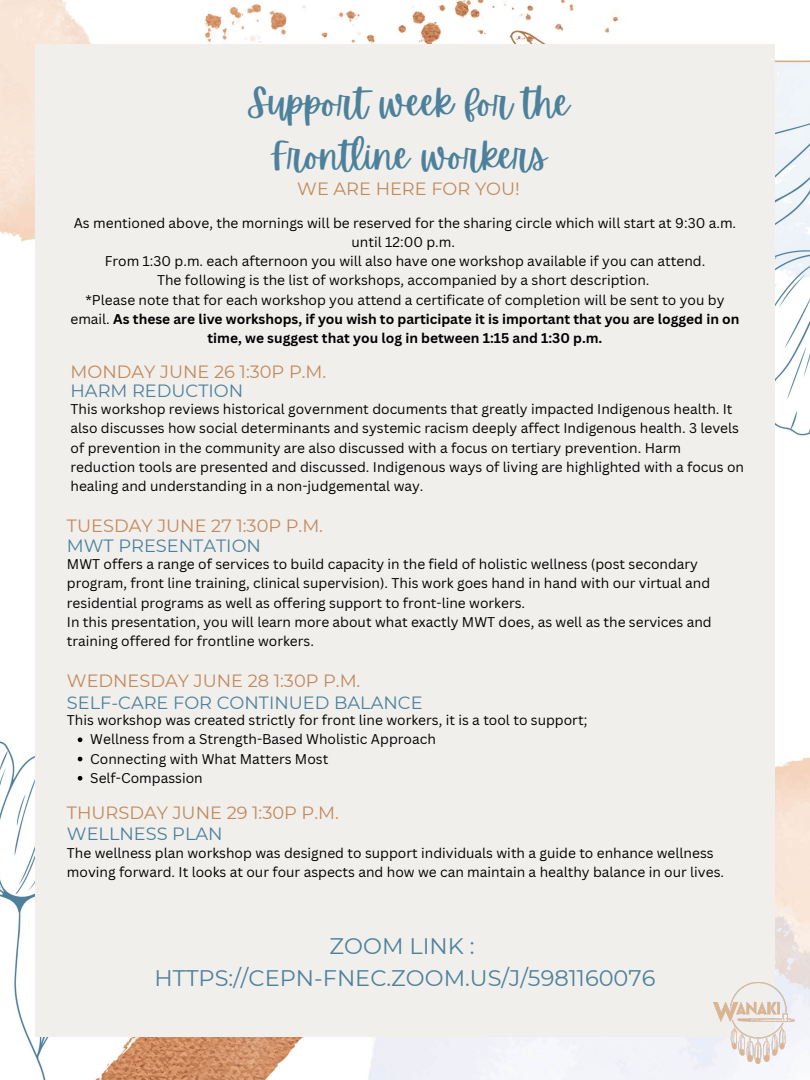
<style>
.page{position:relative;width:810px;height:1080px;background:#fff}
.page>*{position:absolute;margin:0;border:0;box-sizing:border-box;transform-origin:0 0}
.t1{font:37.69px/52.7px "Apricots";color:#4d819b;text-align:center}
.t2{font:22.5px "Montserrat";color:#4d819b}
.t3{font:17.75px "Montserrat";color:#c3895b}
.t4{font:17.75px "Montserrat";color:#4d819b}
.t5{font:13.75px/19.2px "Canva Sans";color:#000}
.t6{font:700 13.75px/19.2px "Canva Sans";color:#000;text-align:center}
.s1{font-weight:400}
</style>
<div class="page">
<img style="left:0;top:0;width:810px;height:1080px">
<div style="left:35px;top:44px;width:740px;height:992px;background:#f0efec"></div>
<img style="left:713px;top:983px;width:81px;height:81px">
<svg style="left:78px;top:737px;width:4px;height:5px"></svg>
<svg style="left:78px;top:757px;width:4px;height:4px"></svg>
<svg style="left:78px;top:776px;width:4px;height:5px"></svg>
<p class="t1" style="left:248px;top:77px;width:324px">Support week for the<br>Frontline workers</p>
<p class="t3" style="left:297px;top:178px;width:224px">WE ARE HERE FOR YOU!</p>
<p class="t5" style="left:74px;top:213px;width:664px;text-align:center">As mentioned above, the mornings will be reserved for the sharing circle which will start at 9:30 a.m. until 12:00 p.m.</p>
<p class="t5" style="left:105px;top:251px;width:602px">From 1:30 p.m. each afternoon you will also have one workshop available if you can attend.</p>
<p class="t5" style="left:157px;top:270px;width:494px">The following is the list of workshops, accompanied by a short description.</p>
<p class="t6" style="left:70px;top:290px;width:671px"><span class="s1">*Please note that for each workshop you attend a certificate of completion will be sent to you by email.</span> As these are live workshops, if you wish to participate it is important that you are logged in on time, we suggest that you log in between 1:15 and 1:30 p.m.</p>
<p class="t3" style="left:71px;top:361px;width:257px">MONDAY JUNE 26 1:30P P.M.</p>
<p class="t5" style="left:71px;top:399px;width:675px">This workshop reviews historical government documents that greatly impacted Indigenous health. It also discusses how social determinants and systemic racism deeply affect Indigenous health. 3 levels of prevention in the community are also discussed with a focus on tertiary prevention. Harm reduction tools are presented and discussed. Indigenous ways of living are highlighted with a focus on healing and understanding in a non-judgemental way.</p>
<p class="t3" style="left:67px;top:514px;width:258px">TUESDAY JUNE 27 1:30P P.M.</p>
<p class="t4" style="left:71px;top:380px;width:174px">HARM REDUCTION</p>
<p class="t4" style="left:67px;top:535px;width:196px">MWT PRESENTATION</p>
<p class="t5" style="left:67px;top:554px;width:645px">MWT offers a range of services to build capacity in the field of holistic wellness (post secondary program, front line training, clinical supervision). This work goes hand in hand with our virtual and residential programs as well as offering support to front-line workers.</p>
<p class="t5" style="left:67px;top:612px;width:646px">In this presentation, you will learn more about what exactly MWT does, as well as the services and training offered for frontline workers.</p>
<p class="t3" style="left:67px;top:670px;width:295px">WEDNESDAY JUNE 28 1:30P P.M.</p>
<p class="t4" style="left:67px;top:692px;width:357px">SELF-CARE FOR CONTINUED BALANCE</p>
<p class="t5" style="left:67px;top:710px;width:522px">This workshop was created strictly for front line workers, it is a tool to support;</p>
<p class="t5" style="left:90px;top:730px;width:347px">Wellness from a Strength-Based Wholistic Approach</p>
<p class="t5" style="left:90px;top:749px;width:240px">Connecting with What Matters Most</p>
<p class="t5" style="left:90px;top:768px;width:114px">Self-Compassion</p>
<p class="t3" style="left:67px;top:802px;width:273px">THURSDAY JUNE 29 1:30P P.M.</p>
<p class="t4" style="left:67px;top:823px;width:157px">WELLNESS PLAN</p>
<p class="t5" style="left:67px;top:843px;width:659px">The wellness plan workshop was designed to support individuals with a guide to enhance wellness moving forward. It looks at our four aspects and how we can maintain a healthy balance in our lives.</p>
<p class="t2" style="left:330px;top:933px;width:146px">ZOOM LINK :</p>
<p class="t2" style="left:155px;top:964px;width:502px">HTTPS://CEPN-FNEC.ZOOM.US/J/5981160076</p>
</div>
